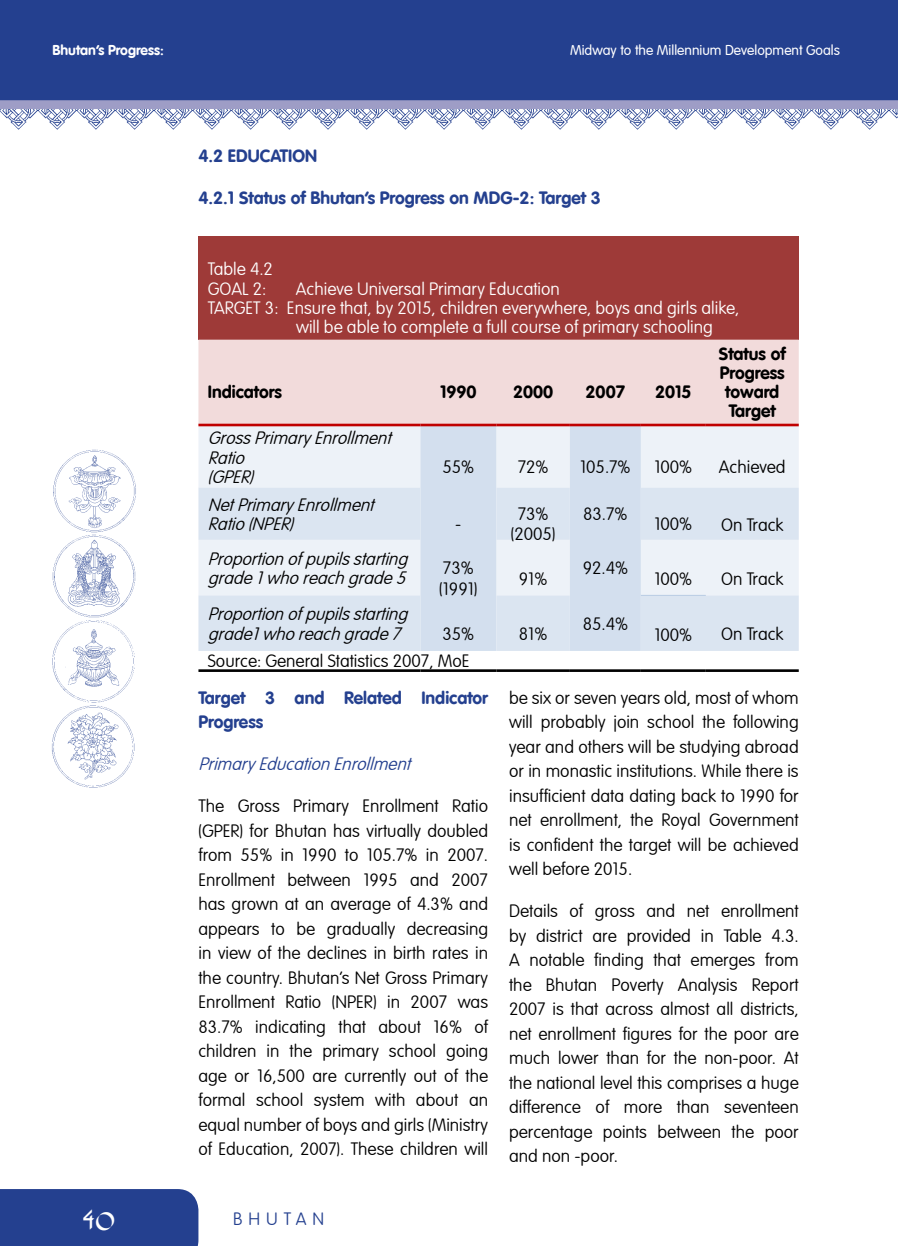
<style>
.page{position:relative;width:898px;height:1246px;background:#fff}
.page>*{position:absolute;margin:0;border:0;box-sizing:border-box;transform-origin:0 0}
.t1{font:28px "Oak";color:#fff}
.t2{font:100 17.5px/24.5px "VAG Rounded LT";color:#000;text-align:justify}
.t3{font:100 17.5px/19.2px "VAG Rounded LT";color:#fff}
.t4{font:italic 100 17.5px/19.2px "VAG Rounded LT";color:#000}
.t5{font:700 17.5px/24.5px "VAG Rounded LT";color:#24408f}
.t6{font:700 17.5px/19.2px "VAG Rounded LT";color:#000;text-align:center}
.t7{font:italic 100 17.5px "VAG Rounded LT";color:#24408f}
.t8{font:100 17.5px "VAG Rounded LT";letter-spacing:.34em;color:#24408f}
.t9{font:300 14px "VAG Rounded LT";color:#fff}
.t10{font:700 14px "VAG Rounded LT";color:#fff}
</style>
<div class="page">
<img style="left:0;top:109px;width:898px;height:21px">
<div style="left:1px;top:1px;width:896px;height:106px;background:#24408f"></div>
<div style="left:0;top:0;width:898px;height:108px;border:2px solid #24408f"></div>
<div style="left:0;top:100px;width:898px;height:9px;background:#9e9dc6"></div>
<div style="left:0;top:1189px;width:198px;height:56px;background:#24408f"></div>
<img style="left:52px;top:449px;width:84px;height:339px">
<svg style="left:897px;top:0;width:1px;height:101px"></svg>
<div style="left:198px;top:236px;width:601px;height:103px;background:#9e3a38"></div>
<div style="left:198px;top:339px;width:601px;height:84px;background:#f2dbdb"></div>
<div style="left:198px;top:426px;width:601px;height:61px;background:#edf2f8"></div>
<svg style="left:420px;top:426px;width:221px;height:61px;background:#dbe4f0"></svg>
<svg style="left:198px;top:487px;width:601px;height:163px;background:#dde6f2"></svg>
<hr style="left:198px;top:423px;width:222px;height:3px;background:#c00000">
<hr style="left:420px;top:423px;width:76px;height:3px;background:#c00000">
<hr style="left:496px;top:423px;width:74px;height:3px;background:#c00000">
<hr style="left:570px;top:423px;width:71px;height:3px;background:#c00000">
<hr style="left:641px;top:423px;width:65px;height:3px;background:#c00000">
<hr style="left:706px;top:423px;width:93px;height:3px;background:#c00000">
<hr style="left:641px;top:595px;width:65px;height:1px;background:#b8cce4">
<hr style="left:198px;top:669px;width:222px;height:2px;background:#000">
<hr style="left:420px;top:669px;width:76px;height:2px;background:#000">
<hr style="left:496px;top:669px;width:74px;height:2px;background:#000">
<hr style="left:570px;top:669px;width:71px;height:2px;background:#000">
<hr style="left:641px;top:669px;width:65px;height:2px;background:#000">
<hr style="left:706px;top:669px;width:93px;height:2px;background:#000">
<p class="t10" style="left:52px;top:42px;width:113px">Bhutan’s Progress:</p>
<p class="t9" style="left:570px;top:42px;width:271px">Midway to the Millennium Development Goals</p>
<p class="t5" style="left:198px;top:145px;width:120px">4.2 EDUCATION</p>
<p class="t5" style="left:198px;top:187px;width:404px">4.2.1 Status of Bhutan’s Progress on MDG-2: Target 3</p>
<p class="t3" style="left:208px;top:260px;width:67px">Table 4.2<br>GOAL 2:</p>
<p class="t3" style="left:296px;top:279px;width:266px">Achieve Universal Primary Education</p>
<p class="t3" style="left:208px;top:298px;width:533px">TARGET 3: Ensure that, by 2015, children everywhere, boys and girls alike,</p>
<p class="t3" style="left:296px;top:318px;width:418px">will be able to complete a full course of primary schooling</p>
<p class="t6" style="left:208px;top:383px;width:76px">Indicators</p>
<p class="t6" style="left:440px;top:383px;width:38px">1990</p>
<p class="t6" style="left:513px;top:383px;width:42px">2000</p>
<p class="t6" style="left:586px;top:383px;width:41px">2007</p>
<p class="t6" style="left:655px;top:383px;width:38px">2015</p>
<p class="t6" style="left:719px;top:344px;width:68px">Status of<br>Progress toward<br>Target</p>
<p class="t4" style="left:208px;top:429px;width:190px">GrossPrimaryEnrollment<br>Ratio<br>(GPE R)</p>
<p class="t4" style="left:208px;top:495px;width:173px">NetPrimaryEnrollment<br>Ratio(NPER)</p>
<p class="t2" style="left:442px;top:455px;width:33px">55%</p>
<p class="t2" style="left:518px;top:455px;width:32px">72%</p>
<p class="t2" style="left:580px;top:455px;width:52px">105.7%</p>
<p class="t2" style="left:654px;top:455px;width:39px">100%</p>
<p class="t2" style="left:719px;top:455px;width:68px">Achieved</p>
<p class="t2" style="left:455px;top:512px;width:8px">-</p>
<p class="t2" style="left:511px;top:505px;width:46px;line-height:19.2px;text-align:center">73% (2005)</p>
<p class="t2" style="left:583px;top:502px;width:46px">83.7%</p>
<p class="t2" style="left:654px;top:512px;width:39px">100%</p>
<p class="t2" style="left:721px;top:513px;width:64px">On Track</p>
<p class="t4" style="left:208px;top:549px;width:206px">Proportionofpupilsstarting grade1whoreachgrade5</p>
<p class="t2" style="left:439px;top:558px;width:40px;line-height:21px">73% (1991)</p>
<p class="t2" style="left:519px;top:567px;width:30px">91%</p>
<p class="t4" style="left:208px;top:605px;width:206px">Proportionofpupilsstarting grade1whoreachgrade7</p>
<p class="t2" style="left:442px;top:622px;width:33px">35%</p>
<p class="t2" style="left:519px;top:622px;width:30px">81%</p>
<p class="t2" style="left:583px;top:556px;width:47px">92.4%</p>
<p class="t2" style="left:583px;top:612px;width:47px">85.4%</p>
<p class="t2" style="left:654px;top:566px;width:39px">100%</p>
<p class="t2" style="left:721px;top:567px;width:64px">On Track</p>
<p class="t2" style="left:654px;top:622px;width:39px">100%</p>
<p class="t2" style="left:721px;top:622px;width:64px">On Track</p>
<p class="t2" style="left:208px;top:649px;width:261px">Source: General Statistics 2007, MoE</p>
<p class="t5" style="left:198px;top:685px;width:291px">Target 3 and Related Indicator<br>Progress</p>
<p class="t7" style="left:198px;top:753px;width:219px">PrimaryEducationEnrollment</p>
<p class="t2" style="left:198px;top:794px;width:291px">The Gross Primary Enrollment Ratio (GPER) for Bhutan has virtually doubled from 55% in 1990 to 105.7% in 2007.<br>Enrollment between 1995 and 2007 has grown at an average of 4.3% and appears to be gradually decreasing in view of the declines in birth rates in the country. Bhutan’s Net Gross Primary Enrollment Ratio (NPER) in 2007 was 83.7% indicating that about 16% of children in the primary school going age or 16,500 are currently out of the formal school system with about an equal number of boys and girls (Ministry of Education, 2007). These children will</p>
<h1 class="t1" style="left:83px;top:1204px;width:34px">40</h1>
<p class="t8" style="left:233px;top:1208px;width:92px">BHUTAN</p>
<p class="t2" style="left:509px;top:685px;width:291px">be six or seven years old, most of whom will probably join school the following year and others will be studying abroad or in monastic institutions. While there is insufficient data dating back to 1990 for net enrollment, the Royal Government is confident the target will be achieved well before 2015.</p>
<p class="t2" style="left:509px;top:899px;width:291px">Details of gross and net enrollment by district are provided in Table 4.3.<br>A notable finding that emerges from the Bhutan Poverty Analysis Report 2007 is that across almost all districts, net enrollment figures for the poor are much lower than for the non-poor. At the national level this comprises a huge difference of more than seventeen percentage points between the poor and non -poor.</p>
</div>
